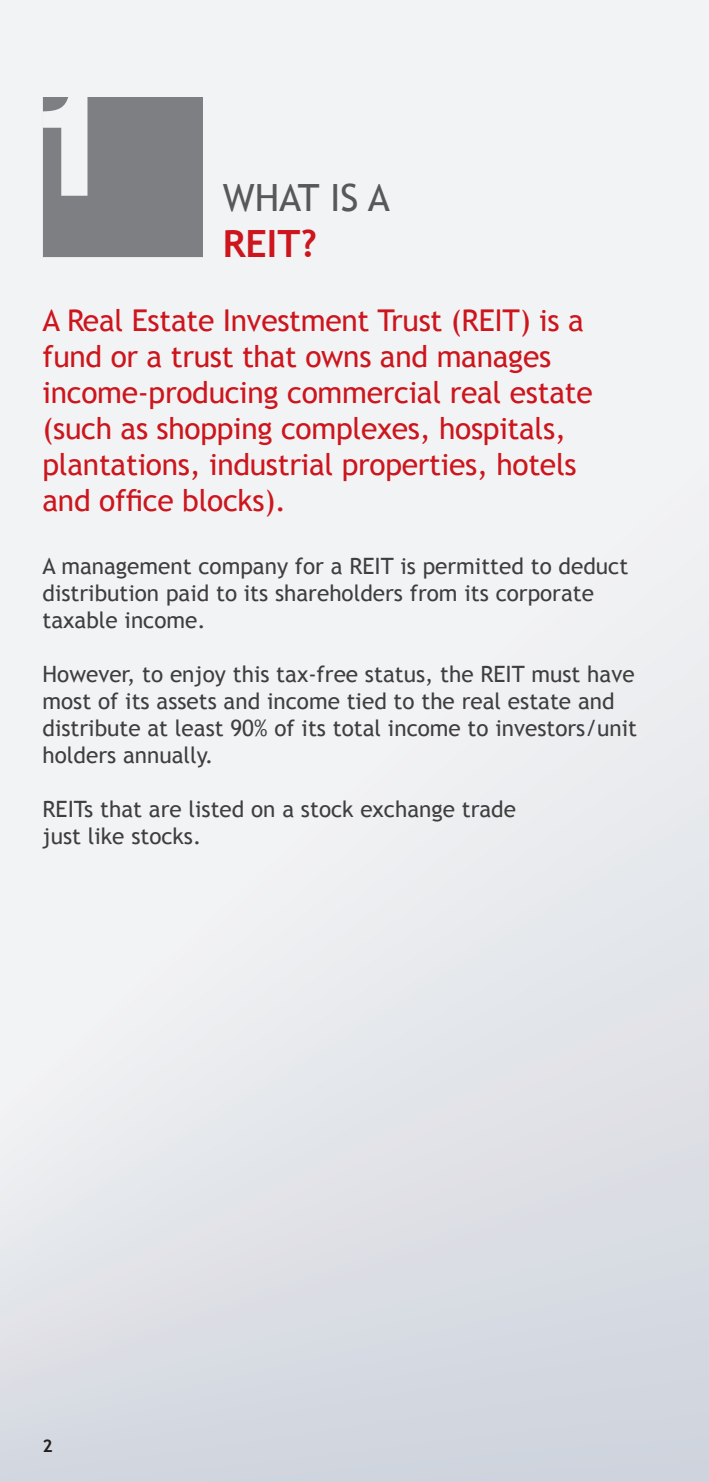
<style>
.page{position:relative;width:709px;height:1482px;background:#fff}
.page>*{position:absolute;margin:0;border:0;box-sizing:border-box;transform-origin:0 0}
.t1{font:37.5px "Trebuchet MS";color:#57585a}
.t2{font:700 37.5px "Trebuchet MS";color:#cd151d}
.t3{font:30px/36px "Trebuchet MS";letter-spacing:-.01em;color:#cd151d}
.t4{font:22.5px/27px "Trebuchet MS";color:#3e3e3f}
.t5{font:700 17.5px "Trebuchet MS";color:#231f20}
</style>
<div class="page">
<div style="left:43px;top:97px;width:159px;height:160px;background:#7d7f82"></div>
<svg style="left:42px;top:96px;width:45px;height:100px"></svg>
<p class="t1" style="left:223px;top:176px;width:169px">WHAT IS A</p>
<p class="t2" style="left:223px;top:220px;width:96px">REIT?</p>
<p class="t3" style="left:43px;top:303px;width:552px">A Real Estate Investment Trust (REIT) is a fund or a trust that owns and manages income-producing commercial real estate (such as shopping complexes, hospitals, plantations, industrial properties, hotels</p>
<p class="t3" style="left:43px;top:483px;width:245px">and office blocks).</p>
<p class="t4" style="left:43px;top:553px;width:587px">A management company for a REIT is permitted to deduct distribution paid to its shareholders from its corporate taxable income.</p>
<p class="t4" style="left:43px;top:661px;width:596px">However, to enjoy this tax-free status, the REIT must have most of its assets and income tied to the real estate and distribute at least 90% of its total income to investors/unit holders annually.</p>
<p class="t4" style="left:43px;top:796px;width:475px">REITs that are listed on a stock exchange trade just like stocks.</p>
<p class="t5" style="left:43px;top:1434px;width:12px">2</p>
</div>
